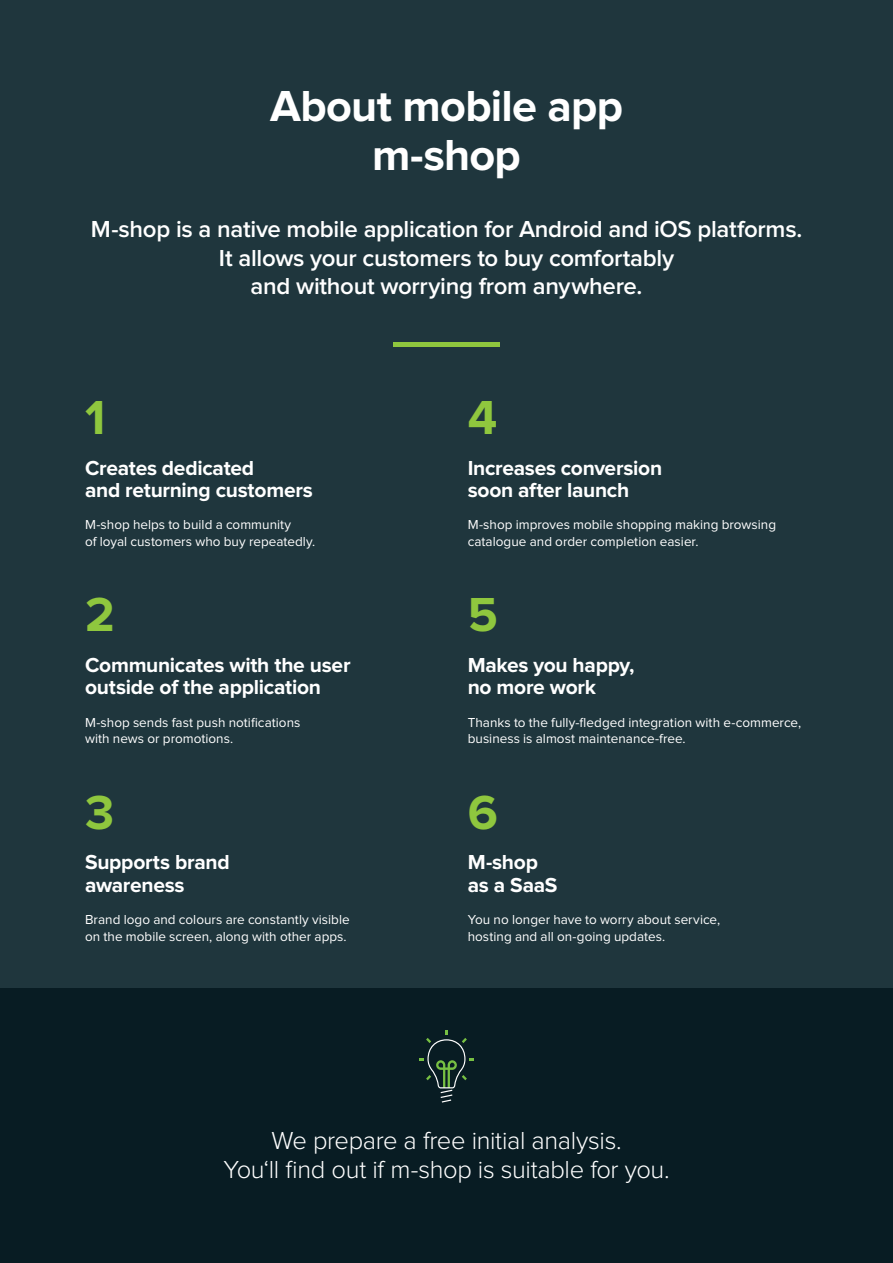
<style>
.page{position:relative;width:893px;height:1263px;background:#1f363d}
.page>*{position:absolute;margin:0;border:0;box-sizing:border-box;transform-origin:0 0}
.t1{font:700 49.5px "Proxima Nova";color:#8fc73e}
.t2{font:700 45px/49.5px "Proxima Nova";letter-spacing:-.015em;color:#fff;text-align:center}
.t3{font:300 25.5px/28.5px "Proxima Nova";letter-spacing:-.015em;color:#fff;text-align:center}
.t4{font:600 24px/28.5px "Proxima Nova";letter-spacing:-.01em;color:#fff;text-align:center}
.t5{font:700 21px/22.5px "Proxima Nova";letter-spacing:-.015em;color:#fff}
.t6{font:13.5px/16.5px "Proxima Nova";color:#fff}
</style>
<div class="page">
<div style="left:0;top:989px;width:893px;height:274px;background:#081c23"></div>
<div style="left:393px;top:342px;width:107px;height:5px;background:#8fc73e"></div>
<svg style="left:419px;top:1030px;width:55px;height:72px"></svg>
<h2 class="t2" style="left:270px;top:87px;width:354px">About mobile app m-shop</h2>
<h3 class="t4" style="left:91px;top:218px;width:713px">M-shop is a native mobile application for Android and iOS platforms.<br>It allows your customers to buy comfortably<br>and without worrying from anywhere.</h3>
<h1 class="t1" style="left:85px;top:402px;width:22px">1</h1>
<h3 class="t5" style="left:85px;top:459px;width:229px">Creates dedicated<br>and returning customers</h3>
<p class="t6" style="left:85px;top:518px;width:232px">M-shop helps to build a community<br>of loyal customers who buy repeatedly.</p>
<h1 class="t1" style="left:85px;top:599px;width:31px">2</h1>
<h3 class="t5" style="left:85px;top:656px;width:267px">Communicates with the user outside of the application</h3>
<p class="t6" style="left:85px;top:716px;width:217px">M-shop sends fast push notifications with news or promotions.</p>
<h1 class="t1" style="left:85px;top:796px;width:31px">3</h1>
<h3 class="t5" style="left:85px;top:854px;width:146px">Supports brand awareness</h3>
<p class="t6" style="left:85px;top:913px;width:266px">Brand logo and colours are constantly visible on the mobile screen, along with other apps.</p>
<h1 class="t1" style="left:468px;top:402px;width:31px">4</h1>
<h3 class="t5" style="left:468px;top:459px;width:196px">Increases conversion soon after launch</h3>
<p class="t6" style="left:468px;top:518px;width:310px">M-shop improves mobile shopping making browsing catalogue and order completion easier.</p>
<h1 class="t1" style="left:468px;top:599px;width:32px">5</h1>
<h3 class="t5" style="left:468px;top:656px;width:168px">Makes you happy, no more work</h3>
<p class="t6" style="left:468px;top:716px;width:335px">Thanks to the fully-fledged integration with e-commerce, business is almost maintenance-free.</p>
<h1 class="t1" style="left:468px;top:796px;width:32px">6</h1>
<h3 class="t5" style="left:468px;top:854px;width:91px">M-shop as a SaaS</h3>
<p class="t6" style="left:468px;top:913px;width:254px">You no longer have to worry about service, hosting and all on-going updates.</p>
<h3 class="t3" style="left:223px;top:1130px;width:448px">We prepare a free initial analysis.<br>You‘ll find out if m-shop is suitable for you.</h3>
</div>
